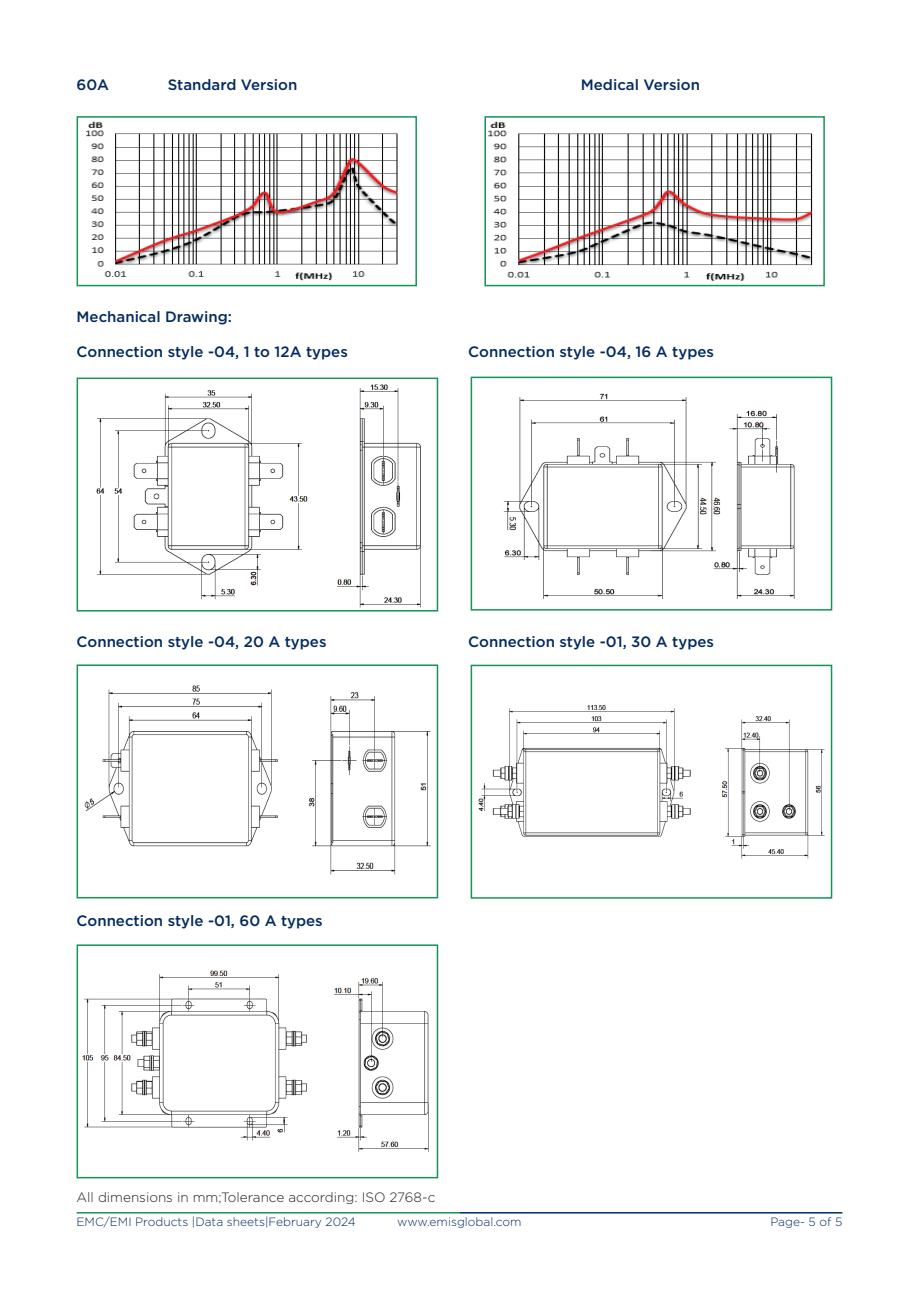
<style>
.page{position:relative;width:919px;height:1289px;background:#fff}
.page>*{position:absolute;margin:0;border:0;box-sizing:border-box;transform-origin:0 0}
.t1{font:500 15px "Gotham";color:#022a5f}
.t2{font:300 13.5px "Gotham";color:#231f20}
.t3{font:300 12px "Gotham";color:#022a5f}
</style>
<div class="page">
<hr style="left:77px;top:1211px;width:382px;height:2px;background:#169458">
<hr style="left:459px;top:1211px;width:383px;height:2px;background:#022a5f">
<img style="left:86px;top:121px;width:312px;height:160px">
<div style="left:77px;top:116px;width:340px;height:170px;border:2px solid #169458"></div>
<img style="left:488px;top:121px;width:325px;height:160px">
<div style="left:484px;top:116px;width:340px;height:170px;border:2px solid #169458"></div>
<img style="left:96px;top:384px;width:325px;height:224px">
<div style="left:77px;top:377px;width:361px;height:234px;border:2px solid #169458"></div>
<img style="left:503px;top:393px;width:292px;height:206px">
<div style="left:470px;top:376px;width:362px;height:234px;border:2px solid #169458"></div>
<img style="left:84px;top:685px;width:347px;height:190px">
<div style="left:77px;top:664px;width:361px;height:234px;border:2px solid #169458"></div>
<img style="left:478px;top:705px;width:347px;height:154px">
<div style="left:470px;top:664px;width:362px;height:234px;border:2px solid #169458"></div>
<img style="left:82px;top:970px;width:347px;height:182px">
<div style="left:77px;top:944px;width:361px;height:234px;border:2px solid #169458"></div>
<p class="t1" style="left:77px;top:74px;width:34px">60A</p>
<p class="t1" style="left:168px;top:74px;width:131px">Standard Version</p>
<p class="t1" style="left:581px;top:74px;width:121px">Medical Version</p>
<p class="t1" style="left:77px;top:307px;width:157px">Mechanical Drawing:</p>
<p class="t1" style="left:77px;top:342px;width:273px">Connection style -04, 1 to 12A types</p>
<p class="t1" style="left:468px;top:342px;width:247px">Connection style -04, 16 A types</p>
<p class="t1" style="left:77px;top:631px;width:251px">Connection style -04, 20 A types</p>
<p class="t1" style="left:468px;top:631px;width:247px">Connection style -01, 30 A types</p>
<p class="t1" style="left:77px;top:911px;width:248px">Connection style -01, 60 A types</p>
<p class="t2" style="left:77px;top:1189px;width:360px">All dimensions in mm;Tolerance according: ISO 2768-c</p>
<p class="t3" style="left:77px;top:1214px;width:281px">EMC/EMI Products |Data sheets|February 2024</p>
<p class="t3" style="left:397px;top:1214px;width:126px">www.emisglobal.com</p>
<p class="t3" style="left:770px;top:1214px;width:73px">Page 5- of 5</p>
</div>
